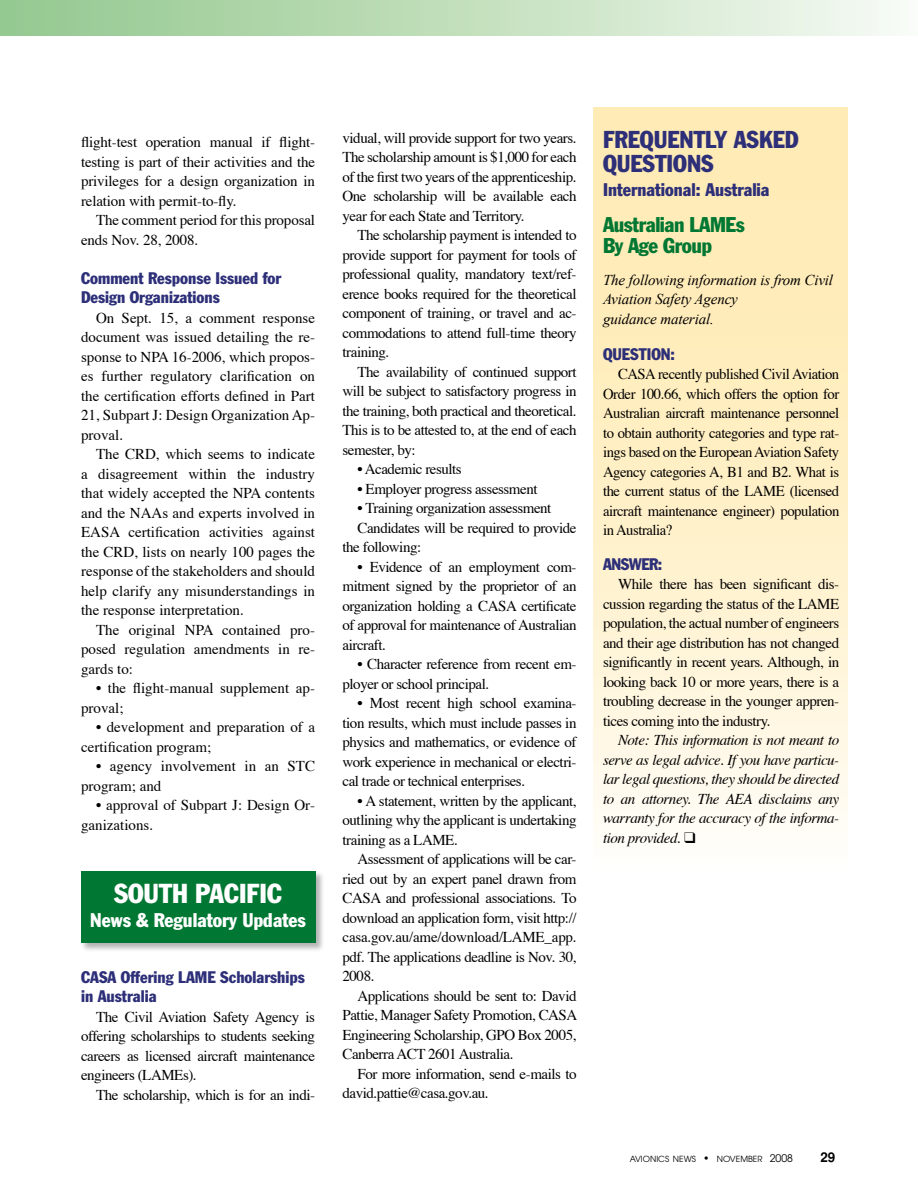
<style>
.page{position:relative;width:918px;height:1188px;background:#fff}
.page>*{position:absolute;margin:0;border:0;box-sizing:border-box;transform-origin:0 0}
.t1{font:condensed 27px "Franklin Gothic";color:#fff}
.t2{font:condensed 24px/24px "Franklin Gothic";color:#2d2f78}
.t3{font:condensed 21px/21px "Franklin Gothic";letter-spacing:-.02em;color:#007732}
.t4{font:condensed 19.5px "Franklin Gothic";color:#fff}
.t5{font:condensed 18px "Franklin Gothic";color:#2d2f78}
.t6{font:condensed 16.5px/19.5px "Franklin Gothic";color:#2d2f78}
.t7{font:15px/19.5px "Times";letter-spacing:-.03em;color:#000;text-align:justify}
.t8{font:italic 15px/19.5px "Times";letter-spacing:-.03em;color:#000;text-align:justify}
.t9{font:15px/19.5px "Times";color:#000}
.t10{font:italic 15px/19.5px "Times New Roman";letter-spacing:-.01em;color:#000}
.t11{font:15px/19.5px "Times";letter-spacing:-.01em;color:#000}
.t12{font:700 13.5px "Helvetica";color:#000}
.t13{font:8.4px "Avant Garde";color:#000}
.s1{font-size:10.5px}
</style>
<div class="page">
<div style="left:0;top:0;width:918px;height:36px;background:linear-gradient(to right,#92c78c,#f6faf3)"></div>
<div style="left:594px;top:108px;width:253px;height:765px;background:linear-gradient(to bottom,#ffe8a9,#fffbf1)"></div>
<div style="left:80px;top:870px;width:246px;height:83px;background:#000;opacity:.3"></div>
<div style="left:81px;top:871px;width:235px;height:72px;background:#007732"></div>
<p class="t7" style="left:81px;top:131px;width:236px">flight-test operation manual if flight&shy;testing is part of their activities and the privileges for a design organization in relation with permit-to-fly.</p>
<p class="t11" style="left:81px;top:209px;width:236px;text-indent:15px">The comment period for this proposal ends Nov. 28, 2008.</p>
<p class="t6" style="left:81px;top:268px;width:202px">Comment Response Issued for<br>Design Organizations</p>
<p class="t7" style="left:81px;top:307px;width:235px;text-indent:15px">On Sept. 15, a comment response document was issued detailing the re&shy;sponse to NPA 16-2006, which propos&shy;es further regulatory clarification on the certification efforts defined in Part 21, Subpart J: Design Organization Ap&shy;proval.</p>
<p class="t7" style="left:81px;top:443px;width:236px;text-indent:15px">The CRD, which seems to indicate a disagreement within the industry that widely accepted the NPA contents and the NAAs and experts involved in EASA certification activities against the CRD, lists on nearly 100 pages the response of the stakeholders and should help clarify any misunderstandings in the response interpretation.</p>
<p class="t7" style="left:81px;top:619px;width:235px;text-indent:15px">The original NPA contained pro&shy;posed regulation amendments in re&shy;gards to:</p>
<p class="t9" style="left:81px;top:677px;width:235px;text-indent:15px">• the flight-manual supplement ap&shy;proval;</p>
<p class="t9" style="left:81px;top:716px;width:235px;text-indent:15px">• development and preparation of a certification program;</p>
<p class="t9" style="left:81px;top:755px;width:235px;text-indent:15px">• agency involvement in an STC program; and</p>
<p class="t9" style="left:81px;top:794px;width:235px;text-indent:15px">• approval of Subpart J: Design Or&shy;ganizations.</p>
<h1 class="t1" style="left:114px;top:877px;width:169px">South Pacifi c</h1>
<h3 class="t4" style="left:90px;top:908px;width:217px">News &amp; Regulatory Updates</h3>
<p class="t6" style="left:81px;top:967px;width:225px">CASA Offering LAME Scholarships in Australia</p>
<p class="t7" style="left:81px;top:1006px;width:236px;text-indent:15px">The Civil Aviation Safety Agency is offering scholarships to students seeking careers as licensed aircraft maintenance engineers (LAMEs).</p>
<p class="t7" style="left:96px;top:1084px;width:221px">The scholarship, which is for an indi-</p>
<p class="t7" style="left:343px;top:126px;width:236px">vidual, will provide support for two years.<br>The scholarship amount is $1,000 for each of the first two years of the apprenticeship.<br>One scholarship will be available each year for each State and Territory.</p>
<p class="t7" style="left:343px;top:224px;width:236px;text-indent:15px">The scholarship payment is intended to provide support for payment for tools of professional quality, mandatory text/ref&shy;erence books required for the theoretical component of training, or travel and ac&shy;commodations to attend full-time theory training.</p>
<p class="t7" style="left:343px;top:360px;width:236px;text-indent:15px">The availability of continued support will be subject to satisfactory progress in the training, both practical and theoretical.<br>This is to be attested to, at the end of each semester, by:</p>
<p class="t7" style="left:358px;top:458px;width:106px">• Academic results</p>
<p class="t7" style="left:358px;top:477px;width:182px">• Employer progress assessment</p>
<p class="t7" style="left:358px;top:497px;width:195px">• Training organization assessment</p>
<p class="t7" style="left:358px;top:516px;width:221px">Candidates will be required to provide</p>
<p class="t7" style="left:343px;top:536px;width:80px">the following:</p>
<p class="t7" style="left:343px;top:555px;width:236px;text-indent:15px">• Evidence of an employment com&shy;mitment signed by the proprietor of an organization holding a CASA certificate of approval for maintenance of Australian aircraft.</p>
<p class="t7" style="left:343px;top:653px;width:235px;text-indent:15px">• Character reference from recent em&shy;ployer or school principal.</p>
<p class="t7" style="left:343px;top:692px;width:236px;text-indent:15px">• Most recent high school examina&shy;tion results, which must include passes in physics and mathematics, or evidence of work experience in mechanical or electri&shy;cal trade or technical enterprises.</p>
<p class="t7" style="left:343px;top:789px;width:236px;text-indent:15px">• A statement, written by the applicant, outlining why the applicant is undertaking training as a LAME.</p>
<p class="t7" style="left:343px;top:848px;width:236px;text-indent:15px">Assessment of applications will be car&shy;ried out by an expert panel drawn from CASA and professional associations. To download an application form, visit http:// casa.gov.au/ame/download/LAME_app. pdf. The applications deadline is Nov. 30, 2008.</p>
<p class="t7" style="left:343px;top:984px;width:236px;text-indent:15px">Applications should be sent to: David Pattie, Manager Safety Promotion, CASA Engineering Scholarship, GPO Box 2005, Canberra ACT 2601 Australia.</p>
<p class="t7" style="left:343px;top:1062px;width:236px;text-indent:15px">For more information, send e-mails to david.pattie@casa.gov.au.</p>
<h2 class="t2" style="left:603px;top:127px;width:197px">FREQUENTLY ASKED<br>QUESTIONS</h2>
<p class="t5" style="left:603px;top:179px;width:168px">International: Australia</p>
<h3 class="t3" style="left:603px;top:214px;width:143px">Australian LAMEs<br>By Age Group</h3>
<p class="t10" style="left:603px;top:270px;width:232px">The following information is from Civil<br>Aviation Safety Agency<br>guidance material.</p>
<p class="t6" style="left:603px;top:344px;width:73px">QUESTION:</p>
<p class="t7" style="left:603px;top:363px;width:238px;text-indent:15px">CASA recently published Civil Aviation Order 100.66, which offers the option for Australian aircraft maintenance personnel to obtain authority categories and type rat&shy;ings based on the European Aviation Safety Agency categories A, B1 and B2. What is the current status of the LAME (licensed aircraft maintenance engineer) population in Australia?</p>
<p class="t6" style="left:603px;top:554px;width:61px">ANSWER:</p>
<p class="t7" style="left:603px;top:573px;width:238px;text-indent:15px">While there has been significant dis&shy;cussion regarding the status of the LAME population, the actual number of engineers and their age distribution has not changed significantly in recent years. Although, in looking back 10 or more years, there is a troubling decrease in the younger appren&shy;tices coming into the industry.</p>
<p class="t8" style="left:603px;top:729px;width:238px;text-indent:15px">Note: This information is not meant to serve as legal advice. If you have particu&shy;lar legal questions, they should be directed to an attorney. The AEA disclaims any warranty for the accuracy of the informa&shy;tion provided. ❑</p>
<p class="t13" style="left:630px;top:1154px;width:165px">AVIONICS NEWS <span class="s1">•</span> NOVEMBER <span class="s1">2008</span></p>
<p class="t12" style="left:820px;top:1150px;width:17px">29</p>
</div>
